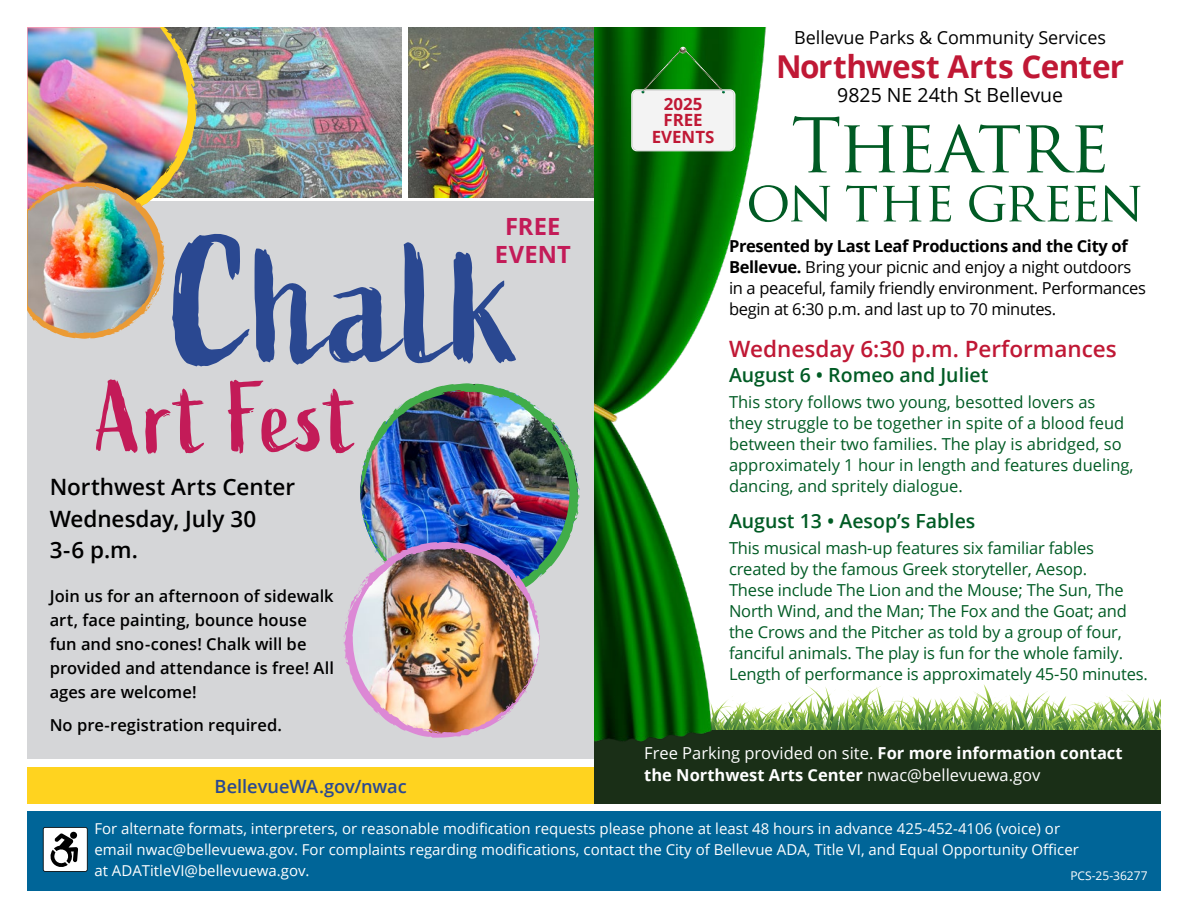
<style>
.page{position:relative;width:1188px;height:918px;background:#fff}
.page>*{position:absolute;margin:0;border:0;box-sizing:border-box;transform-origin:0 0}
.t1{font:176.4px "Active";letter-spacing:.035em;color:#2a4891}
.t2{font:99.3px "Active";letter-spacing:.045em;color:#c31b58}
.t3{font:700 31.5px "Open Sans";letter-spacing:-.015em;color:#c01835}
.t4{font:700 23.7px/27.3px "Open Sans";letter-spacing:.005em;color:#c31b58;text-align:center}
.t5{font:600 22.5px "Open Sans";letter-spacing:-.005em;color:#000}
.wednesday{font:600 22.5px "Open Sans";color:#c01835}
.Title_of_Play{font:600 19.5px "Open Sans";color:#005b24}
.t6{font:19.5px "Open Sans";color:#000}
.t7{font:600 18.15px "Open Sans";letter-spacing:-.005em;color:#2a4891}
.t8{font:18px "Open Sans";letter-spacing:-.005em;color:#000}
.t9{font:700 16.8px/16.8px "Open Sans";color:#c01835;text-align:center}
.play_blurb{font:16.5px/21px "Open Sans";letter-spacing:-.01em;color:#005b24}
.text{font:16.5px/21px "Open Sans";letter-spacing:-.02em;color:#000}
.t10{font:600 16.5px/24px "Open Sans";color:#000}
.t11{font:700 16.5px/22.5px "Open Sans";color:#fff}
.ADA{font:15px/21px "Open Sans";color:#fff}
.t12{font:12px "Open Sans";color:#fff}
.s1{font-weight:700}
.s2{font-weight:400}
</style>
<div class="page">
<svg style="left:788px;top:684px;width:373px;height:46px"></svg>
<div style="left:27px;top:811px;width:1134px;height:80px;background:#006598"></div>
<svg style="left:43px;top:827px;width:45px;height:45px;background:#b5b6b7"></svg>
<div style="left:70px;top:832px;width:7px;height:7px;background:#000;border-radius:50%"></div>
<img style="left:198px;top:28px;width:204px;height:170px">
<div style="left:27px;top:202px;width:568px;height:557px;background:#d5d6d8"></div>
<div style="left:27px;top:768px;width:568px;height:36px;background:#ffd31f"></div>
<img style="left:408px;top:28px;width:186px;height:170px">
<img style="left:28px;top:28px;width:170px;height:311px">
<div style="left:594px;top:730px;width:567px;height:74px;background:#1a2f17"></div>
<svg style="left:793px;top:116px;width:102px;height:56px"></svg>
<svg style="left:902px;top:124px;width:118px;height:49px"></svg>
<svg style="left:1026px;top:125px;width:79px;height:48px"></svg>
<svg style="left:791px;top:185px;width:39px;height:37px"></svg>
<svg style="left:846px;top:185px;width:31px;height:36px"></svg>
<svg style="left:883px;top:186px;width:38px;height:35px"></svg>
<svg style="left:929px;top:185px;width:22px;height:37px"></svg>
<svg style="left:969px;top:185px;width:171px;height:37px"></svg>
<img style="left:594px;top:28px;width:194px;height:714px">
<svg style="left:631px;top:47px;width:104px;height:104px"></svg>
<img style="left:360px;top:383px;width:220px;height:194px">
<svg style="left:361px;top:492px;width:6px;height:30px"></svg>
<svg style="left:568px;top:452px;width:11px;height:30px"></svg>
<svg style="left:555px;top:425px;width:9px;height:20px"></svg>
<svg style="left:537px;top:406px;width:10px;height:10px"></svg>
<svg style="left:505px;top:399px;width:14px;height:6px"></svg>
<svg style="left:449px;top:390px;width:10px;height:3px"></svg>
<img style="left:343px;top:538px;width:197px;height:200px">
<p class="t4" style="left:495px;top:212px;width:77px">FREE<br>EVENT</p>
<p class="t1" style="left:171px;top:202px;width:348px">Chalk</p>
<p class="t2" style="left:97px;top:361px;width:260px">Art Fest</p>
<p class="t5" style="left:50px;top:472px;width:247px">Northwest Arts Center</p>
<p class="t5" style="left:50px;top:503px;width:208px">Wednesday, July 30</p>
<p class="t5" style="left:50px;top:535px;width:90px">3-6 p.m.</p>
<p class="t10" style="left:50px;top:584px;width:286px">Join us for an afternoon of sidewalk art, face painting, bounce house fun and sno-cones! Chalk will be provided and attendance is free! All ages are welcome!</p>
<p class="t10" style="left:50px;top:713px;width:234px">No pre-registration required.</p>
<p class="t7" style="left:215px;top:774px;width:194px">BellevueWA.gov/nwac</p>
<p class="t9" style="left:652px;top:95px;width:64px">2025<br>FREE<br>EVENTS</p>
<p class="t8" style="left:794px;top:25px;width:313px">Bellevue Parks &amp; Community Services</p>
<p class="t3" style="left:776px;top:44px;width:350px">Northwest Arts Center</p>
<p class="t6" style="left:837px;top:81px;width:227px">9825 NE 24th St Bellevue</p>
<p class="text" style="left:729px;top:235px;width:419px"><span class="s1">Presented by Last Leaf Productions and the City of Bellevue.</span> Bring your picnic and enjoy a night outdoors in a peaceful, family friendly environment. Performances begin at 6:30 p.m. and last up to 70 minutes.</p>
<p class="wednesday" style="left:729px;top:333px;width:389px">Wednesday 6:30 p.m. Performances</p>
<p class="Title_of_Play" style="left:729px;top:362px;width:261px">August 6 • Romeo and Juliet</p>
<p class="play_blurb" style="left:729px;top:391px;width:406px">This story follows two young, besotted lovers as<br>they struggle to be together in spite of a blood feud between their two families. The play is abridged, so approximately 1 hour in length and features dueling, dancing, and spritely dialogue.</p>
<p class="Title_of_Play" style="left:729px;top:508px;width:248px">August 13 • Aesop’s Fables</p>
<p class="play_blurb" style="left:729px;top:537px;width:421px">This musical mash-up features six familiar fables created by the famous Greek storyteller, Aesop.<br>These include The Lion and the Mouse; The Sun, The North Wind, and the Man; The Fox and the Goat; and the Crows and the Pitcher as told by a group of four, fanciful animals. The play is fun for the whole family.<br>Length of performance is approximately 45-50 minutes.</p>
<p class="t11" style="left:644px;top:741px;width:480px"><span class="s2">Free Parking provided on site.</span> For more information contact the Northwest Arts Center <span class="s2">nwac@bellevuewa.gov</span></p>
<p class="ADA" style="left:94px;top:818px;width:986px">For alternate formats, interpreters, or reasonable modification requests please phone at least 48 hours in advance 425-452-4106 (voice) or email nwac@bellevuewa.gov. For complaints regarding modifications, contact the City of Bellevue ADA, Title VI, and Equal Opportunity Officer at ADATitleVI@bellevuewa.gov.</p>
<p class="t12" style="left:1070px;top:867px;width:79px">PCS-25-36277</p>
</div>
